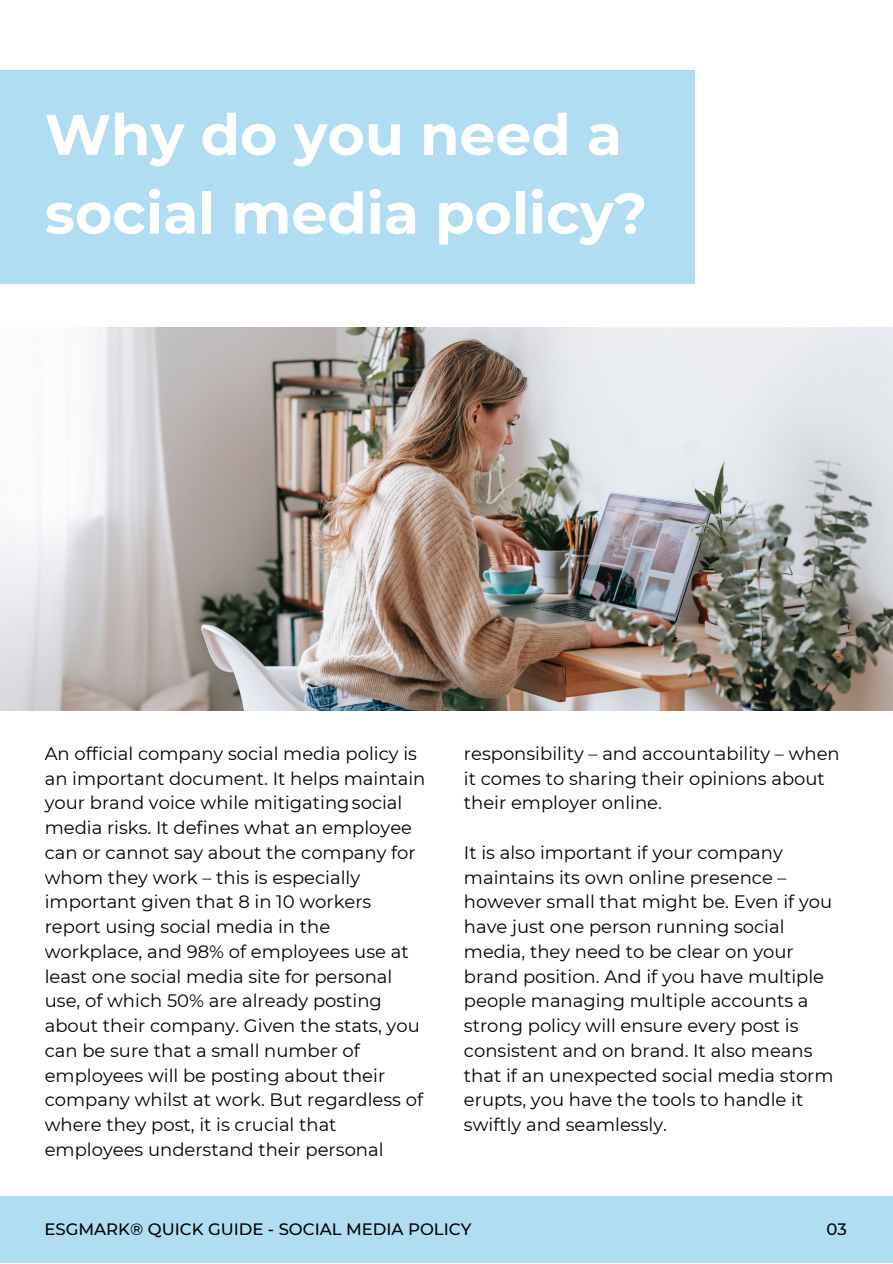
<style>
.page{position:relative;width:893px;height:1264px;background:#fff}
.page>*{position:absolute;margin:0;border:0;box-sizing:border-box;transform-origin:0 0}
.t1{font:700 57px "Montserrat";color:#fff}
.t2{font:18px/24.8px "Montserrat";color:#000}
.t3{font:500 16.5px "Montserrat";color:#000}
</style>
<div class="page">
<img style="left:0;top:328px;width:892px;height:382px">
<div style="left:0;top:70px;width:694px;height:214px;background:#b0ddf2"></div>
<div style="left:0;top:1196px;width:892px;height:66px;background:#b0ddf2"></div>
<p class="t1" style="left:45px;top:100px;width:578px">Why do you need a</p>
<p class="t1" style="left:45px;top:178px;width:604px">social media policy?</p>
<p class="t2" style="left:45px;top:741px;width:382px">An official company social media policy is an important document. It helps maintain your brand voice while mitigatingsocial media risks. It defines what an employee can or cannot say about the company for whom they work – this is especially important given that 8 in 10 workers report using social media in the workplace, and 98% of employees use at least one social media site for personal use, of which 50% are already posting about their company. Given the stats, you can be sure that a small number of employees will be posting about their company whilst at work. But regardless of where they post, it is crucial that employees understand their personal</p>
<p class="t2" style="left:464px;top:741px;width:377px">responsibility – and accountability – when it comes to sharing their opinions about their employer online.</p>
<p class="t2" style="left:464px;top:840px;width:371px">It is also important if your company maintains its own online presence – however small that might be. Even if you have just one person running social media, they need to be clear on your brand position. And if you have multiple people managing multiple accounts a strong policy will ensure every post is consistent and on brand. It also means that if an unexpected social media storm erupts, you have the tools to handle it swiftly and seamlessly.</p>
<p class="t3" style="left:44px;top:1218px;width:428px">ESGMARK® QUICK GUIDE - SOCIAL MEDIA POLICY</p>
<p class="t3" style="left:826px;top:1218px;width:22px">03</p>
</div>
